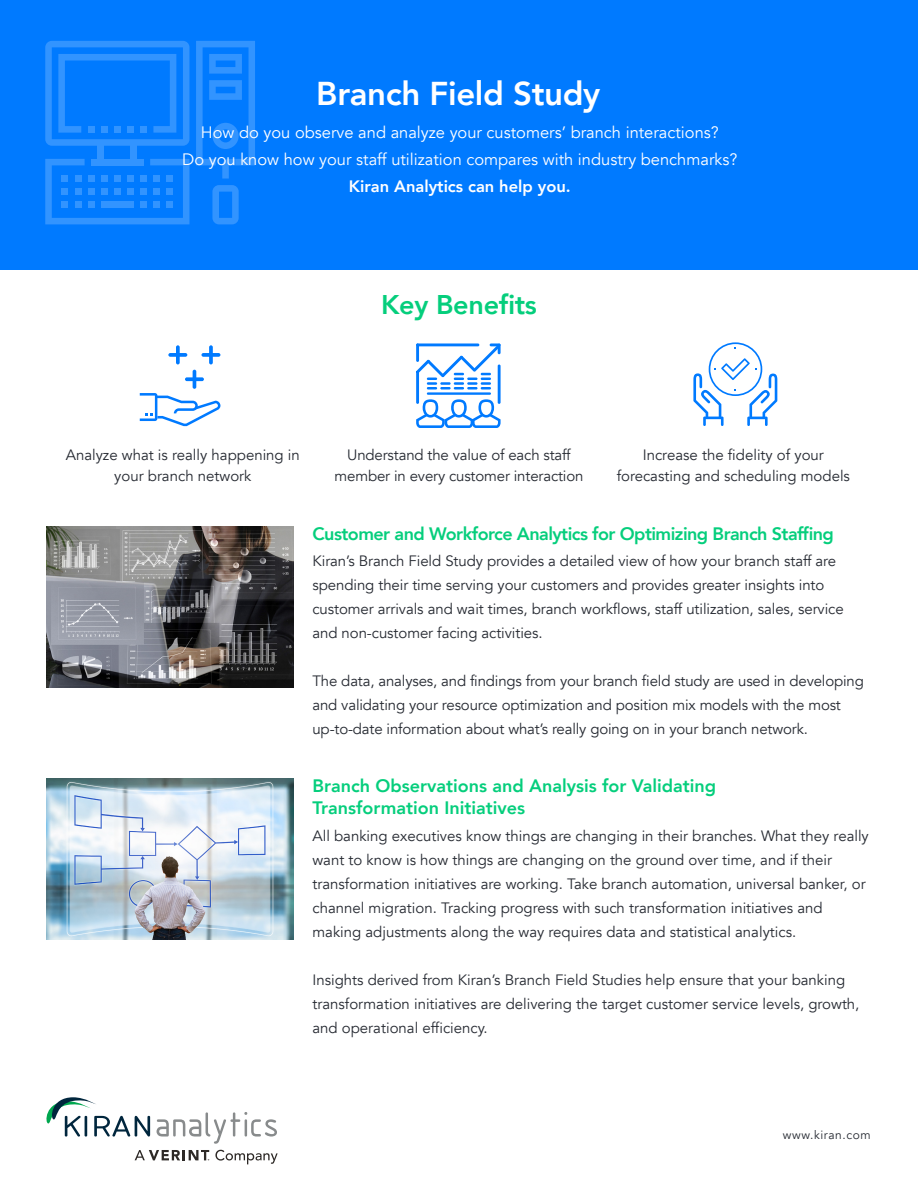
<style>
.page{position:relative;width:918px;height:1188px;background:#fff}
.page>*{position:absolute;margin:0;border:0;box-sizing:border-box;transform-origin:0 0}
.t1{font:800 33px "Avenir";letter-spacing:-.01em;color:#fff}
.t2{font:800 27px "Avenir";letter-spacing:-.01em;color:#05ce7c}
.t3{font:800 18px/21.6px "Avenir";color:#05ce7c}
.t4{font:800 18px "Avenir";letter-spacing:-.03em;color:#05ce7c}
.t5{font:16.5px/27px "Avenir";color:#fff;text-align:center}
.t6{font:800 16.5px "Avenir";color:#fff}
.t7{font:15px/24px "Avenir";color:#262a32}
.t8{font:12px "Avenir";letter-spacing:.05em;color:#262a32}
</style>
<div class="page">
<div style="left:0;top:0;width:918px;height:270px;background:#007aff"></div>
<svg style="left:693px;top:342px;width:84px;height:84px"></svg>
<hr style="left:427px;top:392px;width:64px;height:3px;background:#007aff">
<hr style="left:416px;top:371px;width:3px;height:33px;background:#007aff">
<hr style="left:498px;top:365px;width:3px;height:39px;background:#007aff">
<svg style="left:416px;top:399px;width:85px;height:29px"></svg>
<svg style="left:416px;top:343px;width:85px;height:47px"></svg>
<svg style="left:140px;top:393px;width:80px;height:33px"></svg>
<svg style="left:185px;top:377px;width:19px;height:4px"></svg>
<hr style="left:193px;top:370px;width:3px;height:19px;background:#007aff;border-radius:2px">
<svg style="left:168px;top:353px;width:19px;height:4px"></svg>
<svg style="left:176px;top:345px;width:4px;height:19px"></svg>
<svg style="left:201px;top:353px;width:19px;height:4px"></svg>
<svg style="left:209px;top:345px;width:4px;height:19px"></svg>
<svg style="left:45px;top:159px;width:144px;height:65px"></svg>
<div style="left:75px;top:188px;width:6px;height:7px;background:#3294ff"></div>
<div style="left:88px;top:188px;width:6px;height:7px;background:#3294ff"></div>
<div style="left:101px;top:188px;width:7px;height:7px;background:#3294ff"></div>
<div style="left:114px;top:188px;width:7px;height:7px;background:#3294ff"></div>
<div style="left:127px;top:188px;width:7px;height:7px;background:#3294ff"></div>
<div style="left:140px;top:188px;width:7px;height:7px;background:#3294ff"></div>
<div style="left:153px;top:188px;width:7px;height:7px;background:#3294ff"></div>
<div style="left:75px;top:201px;width:6px;height:7px;background:#3294ff"></div>
<div style="left:62px;top:188px;width:6px;height:7px;background:#3294ff"></div>
<div style="left:62px;top:201px;width:6px;height:7px;background:#3294ff"></div>
<div style="left:167px;top:188px;width:6px;height:7px;background:#3294ff"></div>
<div style="left:75px;top:175px;width:6px;height:7px;background:#3294ff"></div>
<div style="left:88px;top:175px;width:6px;height:7px;background:#3294ff"></div>
<div style="left:101px;top:175px;width:7px;height:7px;background:#3294ff"></div>
<div style="left:114px;top:175px;width:7px;height:7px;background:#3294ff"></div>
<div style="left:127px;top:175px;width:7px;height:7px;background:#3294ff"></div>
<div style="left:140px;top:175px;width:7px;height:7px;background:#3294ff"></div>
<div style="left:153px;top:175px;width:7px;height:7px;background:#3294ff"></div>
<div style="left:62px;top:175px;width:6px;height:7px;background:#3294ff"></div>
<div style="left:167px;top:175px;width:6px;height:7px;background:#3294ff"></div>
<div style="left:167px;top:201px;width:6px;height:7px;background:#3294ff"></div>
<div style="left:88px;top:201px;width:6px;height:7px;background:#3294ff"></div>
<div style="left:101px;top:201px;width:33px;height:7px;background:#3294ff"></div>
<div style="left:140px;top:201px;width:7px;height:7px;background:#3294ff"></div>
<div style="left:153px;top:201px;width:7px;height:7px;background:#3294ff"></div>
<div style="left:130px;top:142px;width:7px;height:20px;background:#3294ff"></div>
<div style="left:98px;top:142px;width:6px;height:20px;background:#3294ff"></div>
<div style="left:91px;top:159px;width:53px;height:6px;background:#3294ff"></div>
<svg style="left:212px;top:185px;width:27px;height:39px"></svg>
<svg style="left:196px;top:41px;width:59px;height:138px"></svg>
<svg style="left:45px;top:41px;width:144px;height:105px"></svg>
<div style="left:114px;top:126px;width:7px;height:7px;background:#3294ff"></div>
<div style="left:101px;top:126px;width:7px;height:7px;background:#3294ff"></div>
<div style="left:140px;top:126px;width:7px;height:7px;background:#3294ff"></div>
<div style="left:127px;top:126px;width:7px;height:7px;background:#3294ff"></div>
<div style="left:88px;top:126px;width:6px;height:7px;background:#3294ff"></div>
<img style="left:46px;top:526px;width:248px;height:161px">
<img style="left:46px;top:779px;width:248px;height:161px">
<svg style="left:157px;top:1112px;width:120px;height:32px"></svg>
<svg style="left:46px;top:1097px;width:104px;height:40px"></svg>
<svg style="left:215px;top:1150px;width:63px;height:14px"></svg>
<svg style="left:135px;top:1150px;width:74px;height:10px"></svg>
<h1 class="t1" style="left:316px;top:67px;width:286px">Branch Field Study</h1>
<p class="t5" style="left:182px;top:119px;width:557px">How do you observe and analyze your customers’ branch interactions?<br>Do you know how your staff utilization compares with industry benchmarks?</p>
<p class="t6" style="left:349px;top:173px;width:223px">Kiran Analytics can help you.</p>
<h2 class="t2" style="left:381px;top:283px;width:157px">Key Benefits</h2>
<p class="t7" style="left:66px;top:445px;width:236px;line-height:21px;text-align:center">Analyze what is really happening in your branch network</p>
<p class="t7" style="left:335px;top:445px;width:250px;line-height:21px;text-align:center">Understand the value of each staff member in every customer interaction</p>
<p class="t7" style="left:617px;top:445px;width:235px;line-height:21px;text-align:center">Increase the fidelity of your forecasting and scheduling models</p>
<p class="t4" style="left:312px;top:519px;width:523px">Customer and Workforce Analytics for Optimizing Branch Staffing</p>
<p class="t7" style="left:312px;top:549px;width:533px">Kiran’s Branch Field Study provides a detailed view of how your branch staff are spending their time serving your customers and provides greater insights into customer arrivals and wait times, branch workflows, staff utilization, sales, service and non-customer facing activities.</p>
<p class="t7" style="left:312px;top:669px;width:553px">The data, analyses, and findings from your branch field study are used in developing and validating your resource optimization and position mix models with the most up-to-date information about what’s really going on in your branch network.</p>
<p class="t3" style="left:312px;top:775px;width:405px">Branch Observations and Analysis for Validating<br>Transformation Initiatives</p>
<p class="t7" style="left:312px;top:824px;width:558px">All banking executives know things are changing in their branches. What they really want to know is how things are changing on the ground over time, and if their transformation initiatives are working. Take branch automation, universal banker, or channel migration. Tracking progress with such transformation initiatives and making adjustments along the way requires data and statistical analytics.</p>
<p class="t7" style="left:312px;top:968px;width:549px">Insights derived from Kiran’s Branch Field Studies help ensure that your banking transformation initiatives are delivering the target customer service levels, growth, and operational efficiency.</p>
<p class="t8" style="left:783px;top:1128px;width:89px">www.kiran.com</p>
</div>
